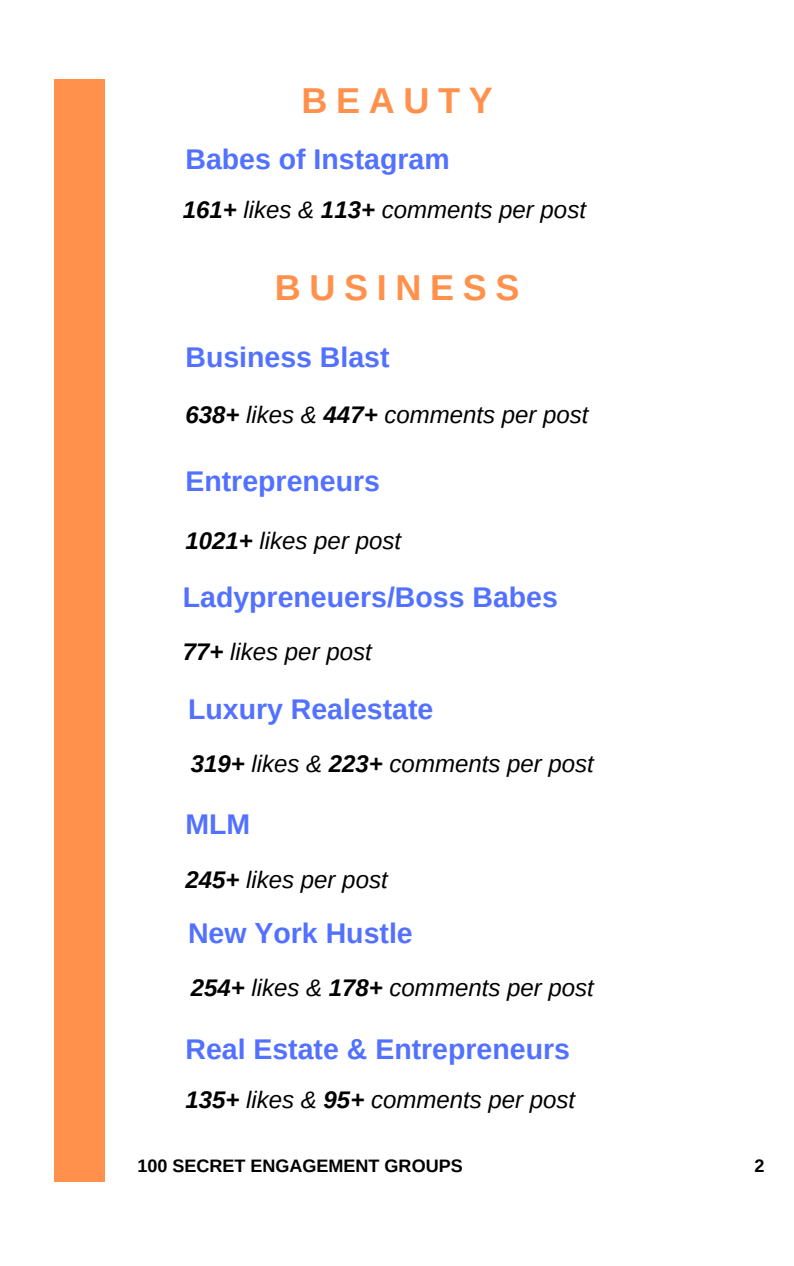
<style>
.page{position:relative;width:794px;height:1266px;background:#fff}
.page>*{position:absolute;margin:0;border:0;box-sizing:border-box;transform-origin:0 0}
.t1{font:700 36px "Arimo";letter-spacing:.24em;color:#ff914d}
.t2{font:700 28.5px "Arimo";color:#5271ff}
.t3{font:italic 24px "Arimo";color:#000}
.t4{font:700 18px "Arimo";color:#000}
.s1{font-weight:700}
</style>
<div class="page">
<div style="left:54px;top:79px;width:51px;height:1102px;background:#ff914d"></div>
<h1 class="t1" style="left:301px;top:80px;width:193px">BEAUTY</h1>
<p class="t2" style="left:185px;top:143px;width:266px">Babes of Instagram</p>
<p class="t3" style="left:183px;top:196px;width:404px"><span class="s1">161+</span> likes &amp; <span class="s1">113+</span> comments per post</p>
<h1 class="t1" style="left:275px;top:267px;width:246px">BUSINESS</h1>
<p class="t2" style="left:185px;top:341px;width:205px">Business Blast</p>
<p class="t3" style="left:185px;top:401px;width:404px"><span class="s1">638+</span> likes &amp; <span class="s1">447+</span> comments per post</p>
<p class="t2" style="left:185px;top:465px;width:196px">Entrepreneurs</p>
<p class="t3" style="left:185px;top:527px;width:217px"><span class="s1">1021+</span> likes per post</p>
<p class="t2" style="left:183px;top:581px;width:376px">Ladypreneuers/Boss Babes</p>
<p class="t3" style="left:183px;top:638px;width:190px"><span class="s1">77+</span> likes per post</p>
<p class="t2" style="left:188px;top:693px;width:247px">Luxury Realestate</p>
<p class="t3" style="left:190px;top:750px;width:404px"><span class="s1">319+</span> likes &amp; <span class="s1">223+</span> comments per post</p>
<p class="t2" style="left:185px;top:808px;width:66px">MLM</p>
<p class="t3" style="left:185px;top:866px;width:204px"><span class="s1">245+</span> likes per post</p>
<p class="t2" style="left:188px;top:916px;width:226px">New York Hustle</p>
<p class="t3" style="left:190px;top:974px;width:404px"><span class="s1">254+</span> likes &amp; <span class="s1">178+</span> comments per post</p>
<p class="t2" style="left:185px;top:1032px;width:386px">Real Estate &amp; Entrepreneurs</p>
<p class="t3" style="left:185px;top:1086px;width:391px"><span class="s1">135+</span> likes &amp; <span class="s1">95+</span> comments per post</p>
<p class="t4" style="left:137px;top:1156px;width:326px">100 SECRET ENGAGEMENT GROUPS</p>
<p class="t4" style="left:754px;top:1156px;width:12px">2</p>
</div>
